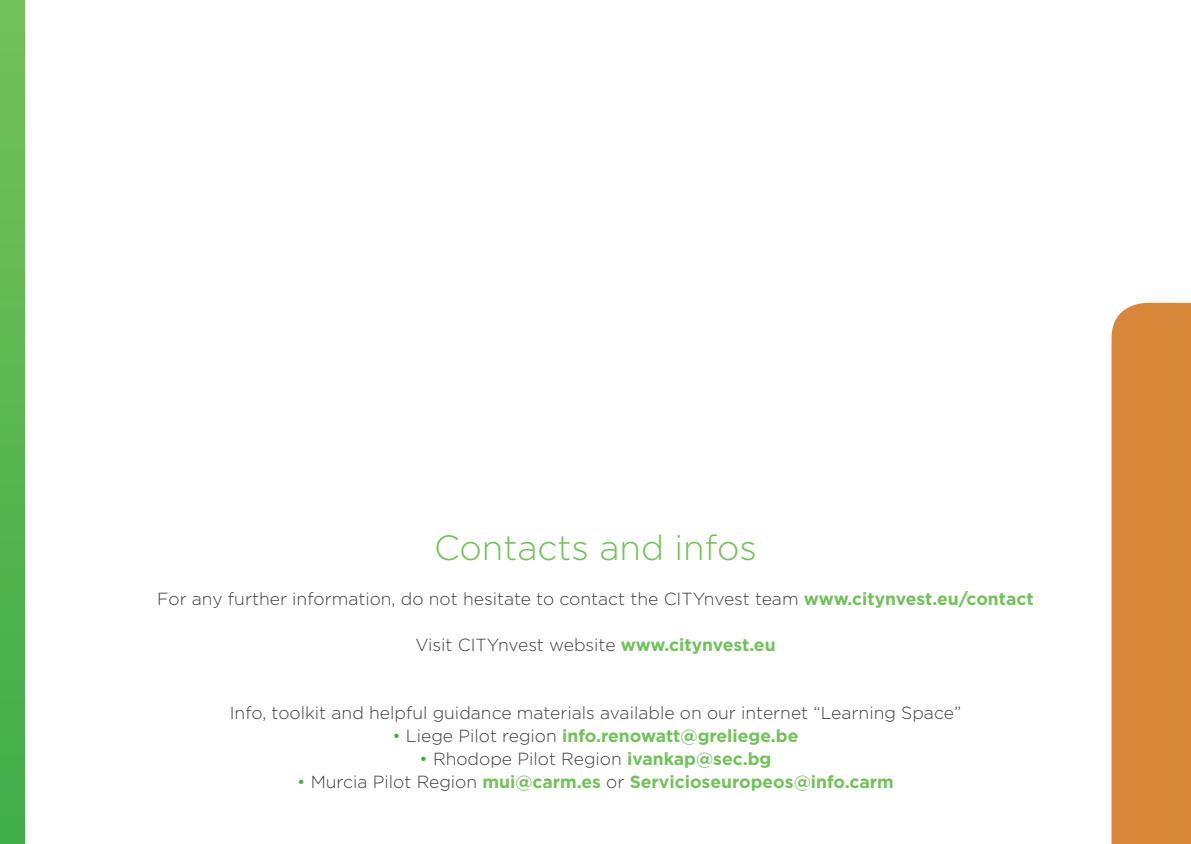
<style>
.page{position:relative;width:1191px;height:844px;background:#fff}
.page>*{position:absolute;margin:0;border:0;box-sizing:border-box;transform-origin:0 0}
.t1{font:300 35px "Gotham";color:#72c15b}
.t2{font:300 17.5px "Gotham";color:#3e3e3f}
.t3{font:700 17.5px "Gotham";color:#72c15b}
.s1{font-weight:700;color:#72c15b}
.s2{font-weight:300;color:#40ae49}
.s3{font-weight:300;color:#3e3e3f}
.s4{color:#40ae49}
</style>
<div class="page">
<svg style="left:1111px;top:303px;width:80px;height:540px;background:#da9048"></svg>
<div style="left:0;top:0;width:25px;height:843px;background:linear-gradient(to bottom,#75c15a,#40ae48)"></div>
<h1 class="t1" style="left:434px;top:528px;width:324px">Contacts and infos</h1>
<p class="t2" style="left:157px;top:589px;width:878px">For any further information, do not hesitate to contact the CITYnvest team <span class="s1">www.citynvest.eu/contact</span></p>
<p class="t2" style="left:415px;top:635px;width:362px">Visit CITYnvest website <span class="s1">www.citynvest.eu</span></p>
<p class="t2" style="left:230px;top:703px;width:733px">Info, toolkit and helpful guidance materials available on our internet “Learning Space”</p>
<p class="t3" style="left:392px;top:725px;width:407px"><span class="s2">•</span> <span class="s3">Liege Pilot region</span> info.renowatt@greliege.be</p>
<p class="t2" style="left:419px;top:749px;width:353px"><span class="s4">•</span> Rhodope Pilot Region <span class="s1">ivankap@sec.bg</span></p>
<p class="t3" style="left:297px;top:771px;width:598px"><span class="s2">•</span> <span class="s3">Murcia Pilot Region</span> mui@carm.es <span class="s3">or</span> Servicioseuropeos@info.carm</p>
</div>
